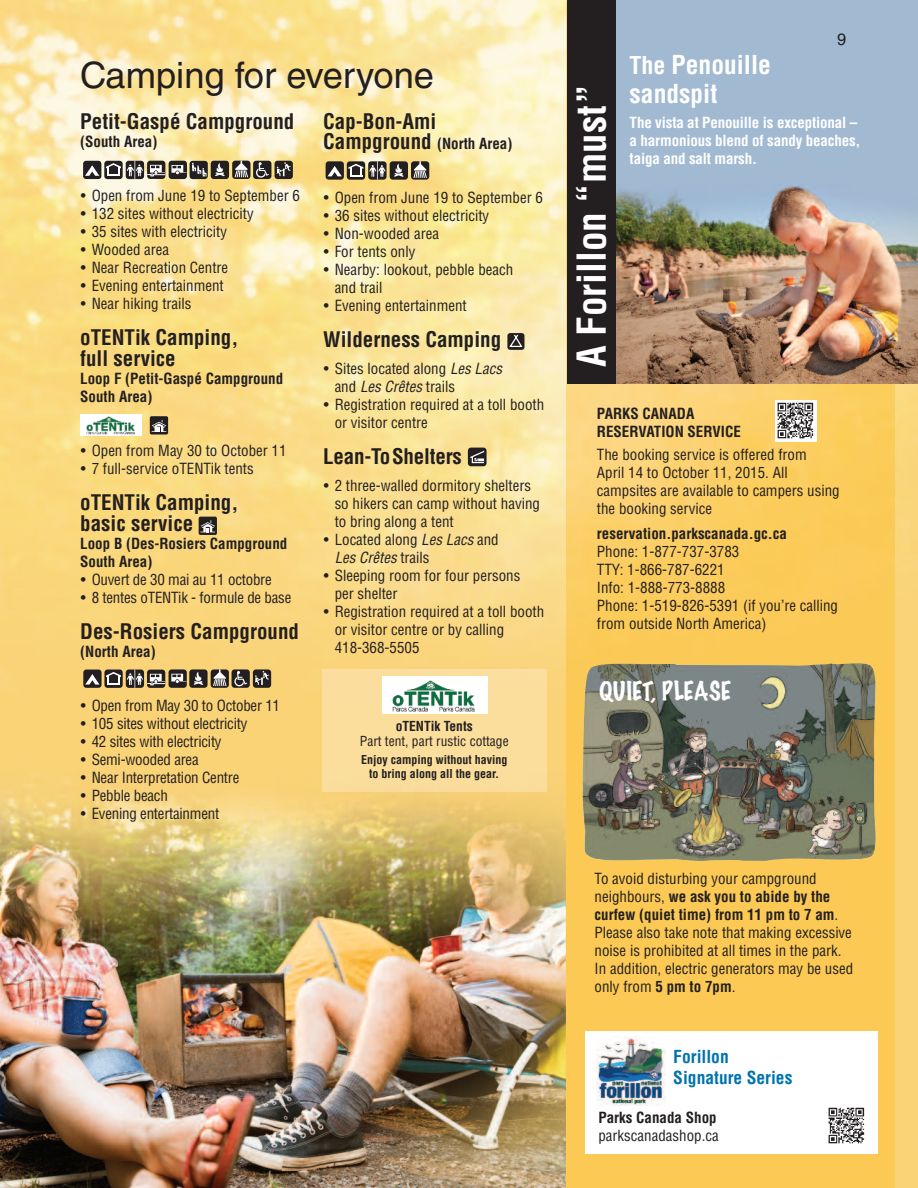
<style>
.page{position:relative;width:918px;height:1188px;background:#fff}
.page>*{position:absolute;margin:0;border:0;box-sizing:border-box;transform-origin:0 0}
.t1{font:700 condensed 39px "Helvetica LT Std";color:#fff}
.t2{font:36.3px "Helvetica LT Std";color:#231f20}
.t3{font:700 condensed 25.5px/28.5px "Helvetica LT Std";color:#fff}
.t4{font:100 23.7px "Marker Felt";color:#fff}
.t5{font:700 condensed 21px/21px "Helvetica LT Std";color:#231f20}
.t6{font:700 condensed 17.55px/21px "Helvetica LT Std";color:#0073ae}
.t7{font:16.5px "Helvetica LT Std";color:#231f20}
.t8{font:condensed 15px/18px "Helvetica LT Std";color:#231f20}
.t9{font:700 condensed 15px/18px "Helvetica LT Std";color:#231f20}
.t10{font:700 condensed 15px/18px "Helvetica LT Std";letter-spacing:-.01em;color:#fff}
.t11{font:condensed 13.5px "Helvetica LT Std";color:#231f20}
.t12{font:700 condensed 13.5px "Helvetica LT Std";color:#231f20}
.t13{font:700 condensed 12px/13.5px "Helvetica LT Std";color:#231f20;text-align:center}
.s1{font-size:21px}
.s2{font-style:italic}
.s3{font-size:24px}
.s4{font-weight:700}
</style>
<div class="page">
<img style="left:0;top:0;width:918px;height:1188px">
<img style="left:567px;top:383px;width:327px;height:805px">
<img style="left:616px;top:0;width:302px;height:383px">
<img style="left:776px;top:400px;width:41px;height:41px">
<img style="left:582px;top:663px;width:294px;height:198px">
<div style="left:567px;top:0;width:49px;height:384px;background:#231f20"></div>
<div style="left:322px;top:669px;width:225px;height:123px;background:#fbdd9c"></div>
<div style="left:382px;top:676px;width:105px;height:37px;background:#fff"></div>
<img style="left:392px;top:680px;width:82px;height:32px">
<div style="left:83px;top:161px;width:18px;height:18px;background:#231f20;border-radius:3px"></div>
<svg style="left:85px;top:165px;width:14px;height:11px"></svg>
<svg style="left:126px;top:161px;width:18px;height:18px"></svg>
<div style="left:104px;top:161px;width:19px;height:18px;background:#231f20;border-radius:3px"></div>
<svg style="left:106px;top:163px;width:15px;height:13px"></svg>
<div style="left:253px;top:161px;width:18px;height:18px;background:#231f20;border-radius:3px"></div>
<svg style="left:256px;top:162px;width:13px;height:16px"></svg>
<div style="left:211px;top:161px;width:18px;height:18px;background:#231f20;border-radius:3px"></div>
<svg style="left:215px;top:163px;width:10px;height:13px"></svg>
<div style="left:275px;top:161px;width:18px;height:18px;background:#231f20;border-radius:3px"></div>
<svg style="left:276px;top:162px;width:15px;height:14px"></svg>
<svg style="left:190px;top:161px;width:18px;height:18px"></svg>
<div style="left:232px;top:161px;width:18px;height:18px;background:#231f20;border-radius:3px"></div>
<svg style="left:234px;top:161px;width:14px;height:17px"></svg>
<svg style="left:127px;top:161px;width:80px;height:18px"></svg>
<div style="left:326px;top:161px;width:18px;height:19px;background:#231f20;border-radius:3px"></div>
<svg style="left:328px;top:166px;width:14px;height:10px"></svg>
<svg style="left:368px;top:161px;width:19px;height:19px"></svg>
<svg style="left:369px;top:161px;width:17px;height:19px"></svg>
<svg style="left:347px;top:161px;width:18px;height:19px"></svg>
<svg style="left:348px;top:164px;width:15px;height:12px"></svg>
<div style="left:390px;top:161px;width:18px;height:19px;background:#231f20;border-radius:3px"></div>
<svg style="left:394px;top:164px;width:10px;height:13px"></svg>
<div style="left:411px;top:161px;width:18px;height:19px;background:#231f20;border-radius:3px"></div>
<svg style="left:413px;top:161px;width:14px;height:17px"></svg>
<div style="left:150px;top:416px;width:18px;height:19px;background:#231f20;border-radius:2px"></div>
<svg style="left:152px;top:420px;width:14px;height:12px"></svg>
<svg style="left:199px;top:517px;width:18px;height:18px"></svg>
<svg style="left:200px;top:520px;width:15px;height:12px"></svg>
<div style="left:83px;top:670px;width:19px;height:18px;background:#231f20;border-radius:3px"></div>
<svg style="left:85px;top:674px;width:15px;height:11px"></svg>
<div style="left:126px;top:670px;width:18px;height:18px;background:#231f20;border-radius:3px"></div>
<svg style="left:104px;top:670px;width:19px;height:18px"></svg>
<svg style="left:106px;top:672px;width:15px;height:12px"></svg>
<div style="left:232px;top:669px;width:18px;height:19px;background:#231f20;border-radius:3px"></div>
<svg style="left:234px;top:671px;width:13px;height:15px"></svg>
<div style="left:189px;top:669px;width:19px;height:19px;background:#231f20;border-radius:3px"></div>
<svg style="left:194px;top:672px;width:9px;height:13px"></svg>
<div style="left:211px;top:669px;width:18px;height:19px;background:#231f20;border-radius:3px"></div>
<svg style="left:213px;top:669px;width:14px;height:18px"></svg>
<div style="left:253px;top:669px;width:18px;height:19px;background:#231f20;border-radius:3px"></div>
<svg style="left:255px;top:671px;width:14px;height:14px"></svg>
<svg style="left:169px;top:669px;width:18px;height:19px"></svg>
<svg style="left:127px;top:670px;width:59px;height:18px"></svg>
<div style="left:507px;top:333px;width:17px;height:17px;background:#231f20;border-radius:3px"></div>
<svg style="left:508px;top:333px;width:16px;height:14px"></svg>
<svg style="left:468px;top:448px;width:19px;height:18px"></svg>
<svg style="left:470px;top:451px;width:14px;height:12px"></svg>
<div style="left:80px;top:414px;width:62px;height:21px;background:#fff"></div>
<img style="left:86px;top:416px;width:48px;height:19px">
<div style="left:585px;top:1031px;width:292px;height:123px;background:#fff"></div>
<img style="left:828px;top:1107px;width:37px;height:37px">
<img style="left:597px;top:1037px;width:69px;height:69px">
<h2 class="t2" style="left:80px;top:61px;width:355px">Camping for everyone</h2>
<h3 class="t5" style="left:80px;top:113px;width:216px">Petit-Gaspé Campground</h3>
<p class="t9" style="left:80px;top:134px;width:79px">(South Area)</p>
<p class="t8" style="left:81px;top:188px;width:221px">• Open from June 19 to September 6</p>
<p class="t8" style="left:81px;top:206px;width:174px">• 132 sites without electricity</p>
<p class="t8" style="left:81px;top:224px;width:148px">• 35 sites with electricity</p>
<p class="t8" style="left:81px;top:242px;width:90px">• Wooded area</p>
<p class="t8" style="left:81px;top:260px;width:149px">• Near Recreation Centre</p>
<p class="t8" style="left:81px;top:278px;width:144px">• Evening entertainment</p>
<p class="t8" style="left:81px;top:296px;width:112px">• Near hiking trails</p>
<h3 class="t5" style="left:80px;top:329px;width:160px">oTENTik Camping, full service</h3>
<p class="t9" style="left:80px;top:371px;width:204px">Loop F (Petit-Gaspé Campground<br>South Area)</p>
<p class="t8" style="left:81px;top:443px;width:207px">• Open from May 30 to October 11</p>
<p class="t8" style="left:81px;top:461px;width:174px">• 7 full-service oTENTik tents</p>
<h3 class="t5" style="left:80px;top:494px;width:160px">oTENTik Camping, basic service</h3>
<p class="t9" style="left:80px;top:536px;width:209px">Loop B (Des-Rosiers Campground<br>South Area)</p>
<p class="t8" style="left:81px;top:572px;width:192px">• Ouvert de 30 mai au 11 octobre</p>
<p class="t8" style="left:81px;top:590px;width:212px">• 8 tentes oTENTik - formule de base</p>
<h3 class="t5" style="left:80px;top:623px;width:220px">Des-Rosiers Campground</h3>
<p class="t9" style="left:80px;top:644px;width:77px">(North Area)</p>
<p class="t8" style="left:81px;top:698px;width:201px">• Open from May 30 to October 11</p>
<p class="t8" style="left:81px;top:716px;width:168px">• 105 sites without electricity</p>
<p class="t8" style="left:81px;top:734px;width:142px">• 42 sites with electricity</p>
<p class="t8" style="left:81px;top:752px;width:119px">• Semi-wooded area</p>
<p class="t8" style="left:81px;top:770px;width:160px">• Near Interpretation Centre</p>
<p class="t8" style="left:81px;top:788px;width:89px">• Pebble beach</p>
<p class="t8" style="left:81px;top:806px;width:140px">• Evening entertainment</p>
<h3 class="t5" style="left:323px;top:113px;width:115px">Cap-Bon-Ami</h3>
<p class="t9" style="left:323px;top:135px;width:191px"><span class="s1">Campground</span> (North Area)</p>
<p class="t8" style="left:324px;top:189px;width:221px">• Open from June 19 to September 6</p>
<p class="t8" style="left:324px;top:207px;width:167px">• 36 sites without electricity</p>
<p class="t8" style="left:324px;top:225px;width:117px">• Non-wooded area</p>
<p class="t8" style="left:324px;top:243px;width:93px">• For tents only</p>
<p class="t8" style="left:335px;top:261px;width:180px;text-indent:-11px">• Nearby: lookout, pebble beach and trail</p>
<p class="t8" style="left:324px;top:297px;width:144px">• Evening entertainment</p>
<h3 class="t5" style="left:323px;top:330px;width:179px">Wilderness Camping</h3>
<p class="t8" style="left:335px;top:360px;width:169px;text-indent:-11px">• Sites located along <span class="s2">Les Lacs </span>and <span class="s2">Les Crêtes</span> trails</p>
<p class="t8" style="left:335px;top:396px;width:211px;text-indent:-11px">• Registration required at a toll booth or visitor centre</p>
<h3 class="t5" style="left:323px;top:447px;width:140px">Lean-ToShelters</h3>
<p class="t8" style="left:335px;top:477px;width:207px;text-indent:-11px">• 2 three-walled dormitory shelters so hikers can camp without having to bring along a tent</p>
<p class="t8" style="left:335px;top:531px;width:166px;text-indent:-11px">• Located along <span class="s2">Les Lacs</span> and<br><span class="s2">Les Crêtes</span> trails</p>
<p class="t8" style="left:335px;top:567px;width:187px;text-indent:-11px">• Sleeping room for four persons per shelter</p>
<p class="t8" style="left:335px;top:603px;width:211px;text-indent:-11px">• Registration required at a toll booth or visitor centre or by calling<br>418-368-5505</p>
<p class="t12" style="left:396px;top:721px;width:79px">oTENTik Tents</p>
<p class="t11" style="left:360px;top:736px;width:150px">Part tent, part rustic cottage</p>
<p class="t13" style="left:361px;top:754px;width:148px">Enjoy camping without having to bring along all the gear.</p>
<h1 class="t1" style="left:577px;top:367px;width:284px;rotate:-90deg">A Forillon “must”</h1>
<p class="t7" style="left:837px;top:33px;width:11px">9</p>
<h3 class="t3" style="left:630px;top:53px;width:143px"><span class="s3">The</span> Penouille sandspit</h3>
<p class="t10" style="left:630px;top:115px;width:232px">The vista at Penouille is exceptional – a harmonious blend of sandy beaches, taiga and salt marsh.</p>
<p class="t9" style="left:597px;top:406px;width:146px">PARKS CANADA<br>RESERVATION SERVICE</p>
<p class="t8" style="left:597px;top:447px;width:244px">The booking service is offered from<br>April 14 to October 11, 2015. All campsites are available to campers using the booking service</p>
<p class="t9" style="left:597px;top:526px;width:192px">reservation.parkscanada.gc.ca</p>
<p class="t8" style="left:597px;top:544px;width:243px">Phone: 1-877-737-3783<br>TTY: 1-866-787-6221<br>Info: 1-888-773-8888<br>Phone: 1-519-826-5391 (if you’re calling from outside North America)</p>
<h3 class="t4" style="left:599px;top:679px;width:133px">QUIET, PLEASE</h3>
<p class="t8" style="left:595px;top:871px;width:260px">To avoid disturbing your campground neighbours, <span class="s4">we ask you to abide by the curfew (quiet time) from 11 pm to 7 am</span>.<br>Please also take note that making excessive noise is prohibited at all times in the park.<br>In addition, electric generators may be used only from <span class="s4">5 pm to 7pm</span>.</p>
<p class="t6" style="left:673px;top:1048px;width:121px">Forillon<br>Signature Series</p>
<p class="t9" style="left:598px;top:1110px;width:120px">Parks Canada Shop</p>
<p class="t8" style="left:598px;top:1128px;width:122px">parkscanadashop.ca</p>
</div>
